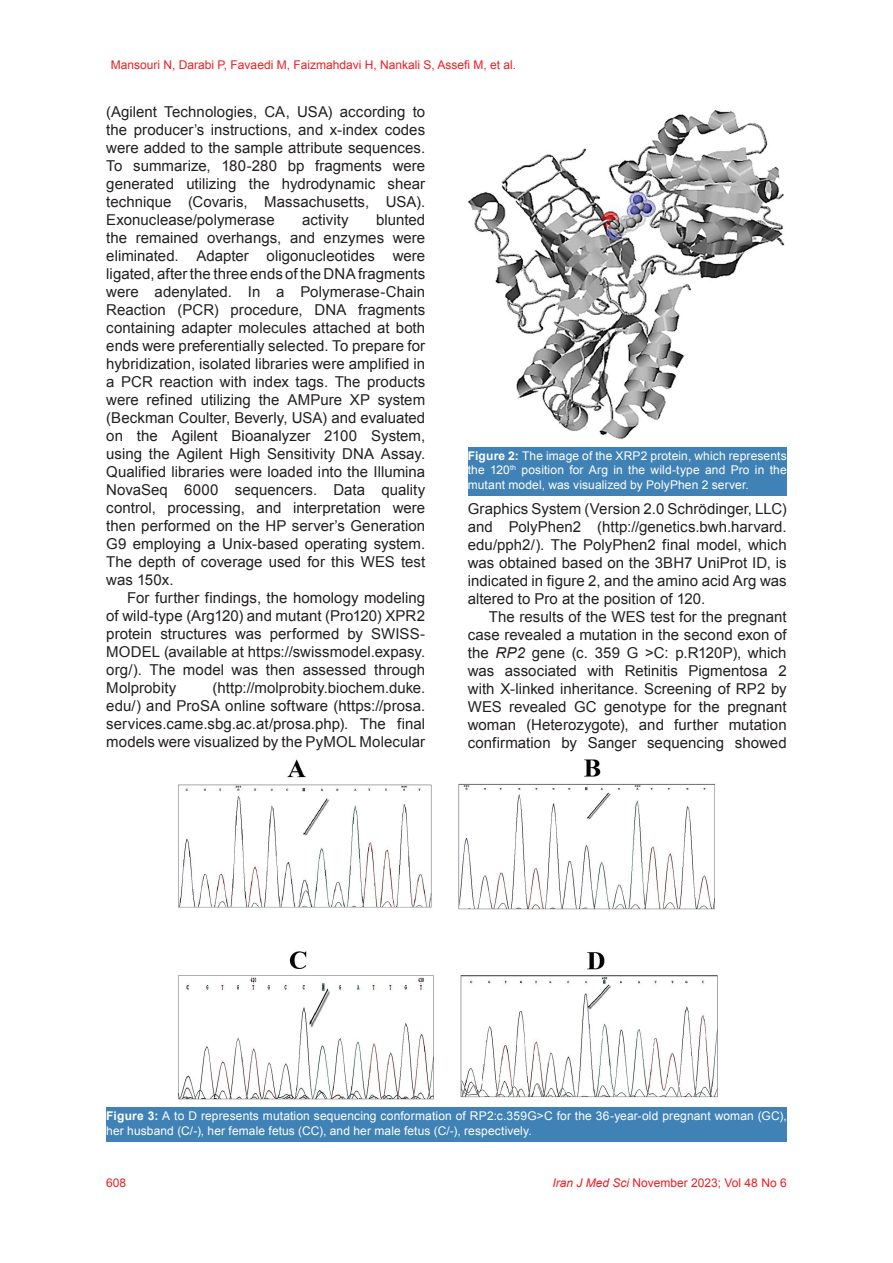
<style>
.page{position:relative;width:893px;height:1263px;background:#fff}
.page>*{position:absolute;margin:0;border:0;box-sizing:border-box;transform-origin:0 0}
.t1{font:15px/18px "Arial";letter-spacing:.005em;color:#231f20;text-align:justify}
.t2{font:12px/14.4px "Arial";letter-spacing:.01em;color:#fff;text-align:justify}
.t3{font:12px "Arial";color:#ee1d23}
.s1{font-weight:700}
.s2{font-style:italic}
</style>
<div class="page">
<img style="left:468px;top:110px;width:317px;height:329px">
<div style="left:468px;top:447px;width:319px;height:48px;background:#4082b5"></div>
<img style="left:178px;top:759px;width:540px;height:341px">
<div style="left:106px;top:1107px;width:681px;height:34px;background:#4082b5"></div>
<p class="t3" style="left:111px;top:57px;width:407px">Mansouri N, Darabi P, Favaedi M, Faizmahdavi H, Nankali S, Assefi M, et al.</p>
<p class="t1" style="left:106px;top:103px;width:320px">(Agilent Technologies, CA, USA) according to the producer’s instructions, and x-index codes were added to the sample attribute sequences.<br>To summarize, 180-280 bp fragments were generated utilizing the hydrodynamic shear technique (Covaris, Massachusetts, USA).<br>Exonuclease/polymerase</p>
<p class="t1" style="left:106px;top:211px;width:320px;text-indent:270px">blunted the remained overhangs, and enzymes were eliminated. Adapter oligonucleotides were ligated, after the three ends of the DNA fragments were adenylated. In a Polymerase-Chain Reaction (PCR) procedure, DNA fragments containing adapter molecules attached at both ends were preferentially selected. To prepare for hybridization, isolated libraries were amplified in a PCR reaction with index tags. The products were refined utilizing the AMPure XP system (Beckman Coulter, Beverly, USA) and evaluated on the Agilent Bioanalyzer 2100 System, using the Agilent High Sensitivity DNA Assay.<br>Qualified libraries were loaded into the Illumina NovaSeq 6000 sequencers. Data quality control, processing, and interpretation were then performed on the HP server’s Generation G9 employing a Unix-based operating system.<br>The depth of coverage used for this WES test was 150x.</p>
<p class="t1" style="left:106px;top:589px;width:320px;text-indent:21px">For further findings, the homology modeling of wild-type (Arg120) and mutant (Pro120) XPR2 protein structures was performed by SWISS-MODEL (available at https://swissmodel.expasy. org/). The model was then assessed through Molprobity</p>
<p class="t1" style="left:302px;top:211px;width:48px">activity</p>
<p class="t1" style="left:106px;top:679px;width:320px;text-indent:106px">(http://molprobity.biochem.duke. edu/) and ProSA online software (https://prosa. services.came.sbg.ac.at/prosa.php). The final models were visualized by the PyMOL Molecular</p>
<p class="t2" style="left:468px;top:449px;width:320px"><span class="s1">Figure 2:</span> The image of the XRP2 protein, which represents the 120<sup>th</sup> position for Arg in the wild-type and Pro in the mutant model, was visualized by PolyPhen 2 server.</p>
<p class="t1" style="left:468px;top:500px;width:320px">Graphics System (Version 2.0 Schrödinger, LLC) and PolyPhen2 (http://genetics.bwh.harvard. edu/pph2/). The PolyPhen2 final model, which was obtained based on the 3BH7 UniProt ID, is indicated in figure 2, and the amino acid Arg was altered to Pro at the position of 120.</p>
<p class="t1" style="left:468px;top:608px;width:320px;text-indent:21px">The results of the WES test for the pregnant case revealed a mutation in the second exon of the <span class="s2">RP2</span> gene (c. 359 G &gt;C: p.R120P), which was associated with Retinitis Pigmentosa 2 with X-linked inheritance. Screening of RP2 by WES revealed GC genotype for the pregnant woman (Heterozygote), and further mutation confirmation by Sanger sequencing showed</p>
<p class="t2" style="left:106px;top:1109px;width:682px"><span class="s1">Figure 3:</span> A to D represents mutation sequencing conformation of RP2:c.359G&gt;C for the 36-year-old pregnant woman (GC), her husband (C/-), her female fetus (CC), and her male fetus (C/-), respectively.</p>
<p class="t3" style="left:106px;top:1175px;width:22px">608</p>
<p class="t3" style="left:552px;top:1175px;width:236px"><span class="s2">Iran J Med Sci</span> November 2023; Vol 48 No 6</p>
</div>
